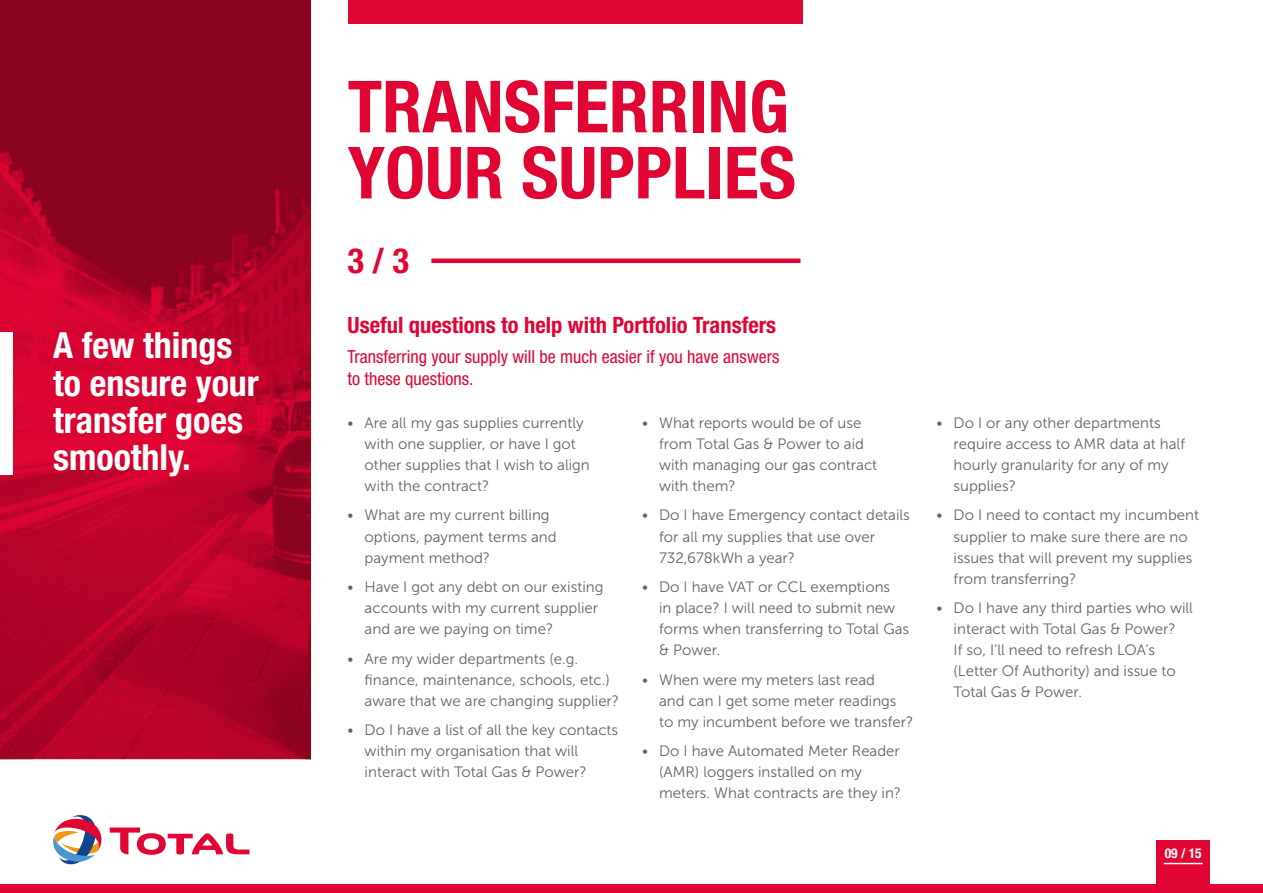
<style>
.page{position:relative;width:1263px;height:893px;background:#fff}
.page>*{position:absolute;margin:0;border:0;box-sizing:border-box;transform-origin:0 0}
.t1{font:700 condensed 72px/66px "Helvetica Neue";color:#e10533}
.t2{font:700 condensed 36px/37.2px "Helvetica Neue";color:#fff}
.t3{font:700 condensed 34.65px "Helvetica Neue";color:#e10533}
.t4{font:700 condensed 22.5px "Helvetica Neue";color:#e10533}
.t5{font:condensed 18px/21.6px "Helvetica Neue";color:#e10533}
.t6{font:15px/21px "Museo Sans 300";color:#646363}
.t7{font:700 condensed 13.5px "Helvetica Neue";color:#fff}
</style>
<div class="page">
<div style="left:348px;top:0;width:455px;height:23px;background:#e10533"></div>
<svg style="left:0;top:0;width:310px;height:759px;background:#ac0327"></svg>
<hr style="left:431px;top:259px;width:369px;height:4px;background:#e00633">
<div style="left:0;top:332px;width:12px;height:143px;background:#fff"></div>
<div style="left:0;top:884px;width:1263px;height:9px;background:#e10533"></div>
<div style="left:1157px;top:840px;width:53px;height:50px;background:#e10533"></div>
<hr style="left:1164px;top:863px;width:39px;height:1px;background:#fff">
<svg style="left:110px;top:827px;width:139px;height:28px"></svg>
<svg style="left:53px;top:815px;width:49px;height:50px"></svg>
<h2 class="t2" style="left:53px;top:326px;width:207px">A few things to ensure your transfer goes smoothly.</h2>
<h1 class="t1" style="left:348px;top:69px;width:450px">TRANSFERRING<br>YOUR SUPPLIES</h1>
<h3 class="t3" style="left:348px;top:239px;width:63px">3 / 3</h3>
<h3 class="t4" style="left:348px;top:312px;width:430px">Useful questions to help with Portfolio Transfers</h3>
<p class="t5" style="left:348px;top:346px;width:433px">Transferring your supply will be much easier if you have answers to these questions.</p>
<p class="t6" style="left:365px;top:412px;width:227px;text-indent:-17px">• Are all my gas supplies currently with one supplier, or have I got other supplies that I wish to align with the contract?</p>
<p class="t6" style="left:365px;top:505px;width:193px;text-indent:-17px">• What are my current billing options, payment terms and payment method?</p>
<p class="t6" style="left:365px;top:576px;width:240px;text-indent:-17px">• Have I got any debt on our existing accounts with my current supplier and are we paying on time?</p>
<p class="t6" style="left:365px;top:648px;width:256px;text-indent:-17px">• Are my wider departments (e.g. finance, maintenance, schools, etc.) aware that we are changing supplier?</p>
<p class="t6" style="left:365px;top:719px;width:255px;text-indent:-17px">• Do I have a list of all the key contacts within my organisation that will interact with Total Gas &amp; Power?</p>
<p class="t6" style="left:659px;top:412px;width:220px;text-indent:-17px">• What reports would be of use from Total Gas &amp; Power to aid with managing our gas contract with them?</p>
<p class="t6" style="left:659px;top:505px;width:252px;text-indent:-17px">• Do I have Emergency contact details for all my supplies that use over<br>732,678kWh a year?</p>
<p class="t6" style="left:659px;top:576px;width:252px;text-indent:-17px">• Do I have VAT or CCL exemptions<br>in place? I will need to submit new forms when transferring to Total Gas &amp; Power.</p>
<p class="t6" style="left:659px;top:669px;width:256px;text-indent:-17px">• When were my meters last read<br>and can I get some meter readings to my incumbent before we transfer?</p>
<p class="t6" style="left:659px;top:740px;width:243px;text-indent:-17px">• Do I have Automated Meter Reader (AMR) loggers installed on my meters. What contracts are they in?</p>
<p class="t6" style="left:954px;top:412px;width:233px;text-indent:-17px">• Do I or any other departments require access to AMR data at half hourly granularity for any of my supplies?</p>
<p class="t6" style="left:954px;top:505px;width:247px;text-indent:-17px">• Do I need to contact my incumbent supplier to make sure there are no issues that will prevent my supplies from transferring?</p>
<p class="t6" style="left:954px;top:597px;width:241px;text-indent:-17px">• Do I have any third parties who will interact with Total Gas &amp; Power?<br>If so, I’ll need to refresh LOA’s (Letter Of Authority) and issue to<br>Total Gas &amp; Power.</p>
<p class="t7" style="left:1165px;top:845px;width:38px">09 / 15</p>
</div>
